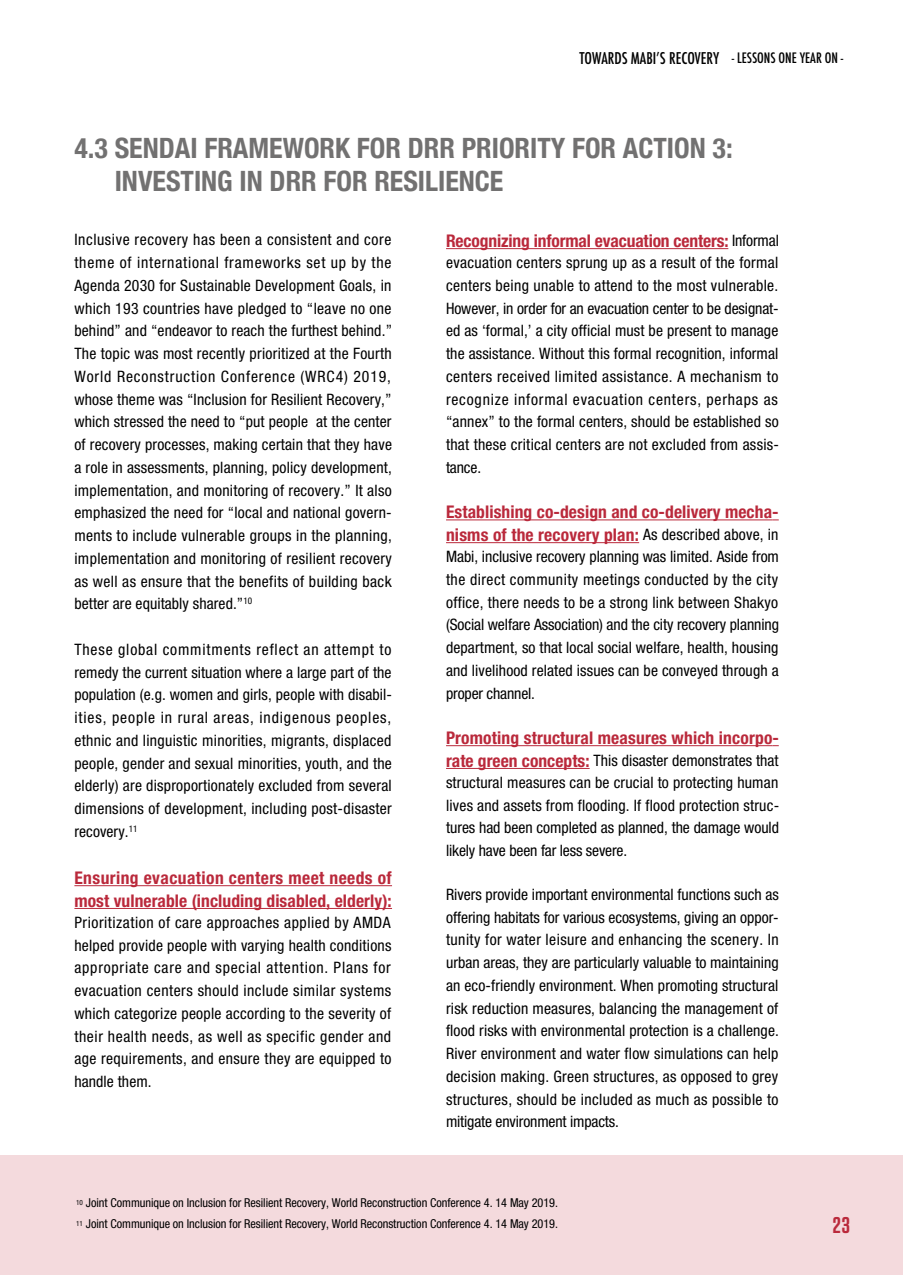
<style>
.page{position:relative;width:903px;height:1275px;background:#fff}
.page>*{position:absolute;margin:0;border:0;box-sizing:border-box;transform-origin:0 0}
.t1{font:700 condensed 28px/33.4px "Helvetica Neue";color:#727171}
.t2{font:600 22.75px "Tungsten";color:#ba293b}
.t3{font:700 condensed 17.5px/22.8px "Helvetica Neue LT";letter-spacing:.005em;color:#ba293b}
.t4{font:condensed 15.75px/22.8px "Helvetica Neue LT";letter-spacing:.01em;color:#000;text-align:justify}
.t5{font:500 condensed 15.75px "Futura";color:#000}
.t6{font:500 condensed 14px "Futura";color:#000}
.t7{font:condensed 12.25px/21px "Helvetica Neue LT";letter-spacing:-.005em;color:#000}
.t8{font:condensed 7.17px "Helvetica Neue LT";color:#000}
.s1{font-weight:400;font-size:15.75px;color:#000}
.s2{font-weight:700;font-size:17.5px;color:#ba293b}
</style>
<div class="page">
<div style="left:0;top:1156px;width:903px;height:119px;background:#f4dadd"></div>
<hr style="left:74px;top:885px;width:318px;height:1px;background:#ba293b">
<hr style="left:74px;top:908px;width:318px;height:1px;background:#ba293b">
<hr style="left:446px;top:248px;width:282px;height:1px;background:#ba293b">
<hr style="left:446px;top:519px;width:326px;height:1px;background:#ba293b">
<hr style="left:446px;top:542px;width:193px;height:1px;background:#ba293b">
<hr style="left:446px;top:745px;width:326px;height:1px;background:#ba293b">
<hr style="left:446px;top:768px;width:144px;height:1px;background:#ba293b">
<p class="t5" style="left:579px;top:48px;width:141px">TOWARDS MABIʼS RECOVERY</p>
<p class="t6" style="left:732px;top:49px;width:113px">- LESSONS ONE YEAR ON -</p>
<h1 class="t1" style="left:115px;top:129px;width:619px;text-indent:-40px">4.3 SENDAI FRAMEWORK FOR DRR PRIORITY FOR ACTION 3:<br>INVESTING IN DRR FOR RESILIENCE</h1>
<p class="t4" style="left:74px;top:228px;width:319px">Inclusive recovery has been a consistent and core theme of international frameworks set up by the Agenda 2030 for Sustainable Development Goals, in which 193 countries have pledged to “leave no one behind” and “endeavor to reach the furthest behind.” The topic was most recently prioritized at the Fourth World Reconstruction Conference (WRC4) 2019, whose theme was “Inclusion for Resilient Recovery,” which stressed the need to “put people at the center of recovery processes, making certain that they have a role in assessments, planning, policy development, implementation, and monitoring of recovery.” It also emphasized the need for “local and national govern&shy;ments to include vulnerable groups in the planning, implementation and monitoring of resilient recovery as well as ensure that the benefits of building back better are equitably shared.”<sup>10</sup></p>
<p class="t4" style="left:74px;top:638px;width:319px">These global commitments reflect an attempt to remedy the current situation where a large part of the population (e.g. women and girls, people with disabil&shy;ities, people in rural areas, indigenous peoples, ethnic and linguistic minorities, migrants, displaced people, gender and sexual minorities, youth, and the elderly) are disproportionately excluded from several dimensions of development, including post-disaster recovery.<sup>11</sup></p>
<p class="t3" style="left:74px;top:866px;width:319px">Ensuring evacuation centers meet needs of most vulnerable (including disabled, elderly):</p>
<p class="t4" style="left:74px;top:911px;width:319px">Prioritization of care approaches applied by AMDA helped provide people with varying health conditions appropriate care and special attention. Plans for evacuation centers should include similar systems which categorize people according to the severity of their health needs, as well as specific gender and age requirements, and ensure they are equipped to handle them.</p>
<p class="t3" style="left:446px;top:229px;width:334px">Recognizing informal evacuation centers: <span class="s1">Informal</span></p>
<p class="t4" style="left:446px;top:251px;width:334px">evacuation centers sprung up as a result of the formal centers being unable to attend to the most vulnerable.<br>However, in order for an evacuation center to be designat&shy;ed as ‘formal,’ a city official must be present to manage the assistance. Without this formal recognition, informal centers received limited assistance. A mechanism to recognize informal evacuation centers, perhaps as “annex” to the formal centers, should be established so that these critical centers are not excluded from assis&shy;tance.</p>
<p class="t3" style="left:446px;top:500px;width:334px">Establishing co-design and co-delivery mecha&shy;nisms of the recovery plan: <span class="s1">As described above, in</span></p>
<p class="t4" style="left:446px;top:545px;width:334px">Mabi, inclusive recovery planning was limited. Aside from the direct community meetings conducted by the city office, there needs to be a strong link between Shakyo (Social welfare Association) and the city recovery planning department, so that local social welfare, health, housing and livelihood related issues can be conveyed through a proper channel.</p>
<p class="t3" style="left:446px;top:726px;width:334px">Promoting structural measures which incorpo-</p>
<p class="t4" style="left:446px;top:749px;width:335px"><span class="s2">rate green concepts:</span> This disaster demonstrates that structural measures can be crucial to protecting human lives and assets from flooding. If flood protection struc&shy;tures had been completed as planned, the damage would likely have been far less severe.</p>
<p class="t4" style="left:446px;top:883px;width:334px">Rivers provide important environmental functions such as offering habitats for various ecosystems, giving an oppor&shy;tunity for water leisure and enhancing the scenery. In urban areas, they are particularly valuable to maintaining an eco-friendly environment. When promoting structural risk reduction measures, balancing the management of flood risks with environmental protection is a challenge.<br>River environment and water flow simulations can help decision making. Green structures, as opposed to grey structures, should be included as much as possible to mitigate environment impacts.</p>
<p class="t7" style="left:86px;top:1192px;width:473px">Joint Communique on Inclusion for Resilient Recovery, World Reconstruction Conference 4. 14 May 2019.<br>Joint Communique on Inclusion for Resilient Recovery, World Reconstruction Conference 4. 14 May 2019.</p>
<p class="t8" style="left:76px;top:1198px;width:8px">10</p>
<p class="t8" style="left:76px;top:1219px;width:8px">11</p>
<h2 class="t2" style="left:833px;top:1211px;width:19px">23</h2>
</div>
